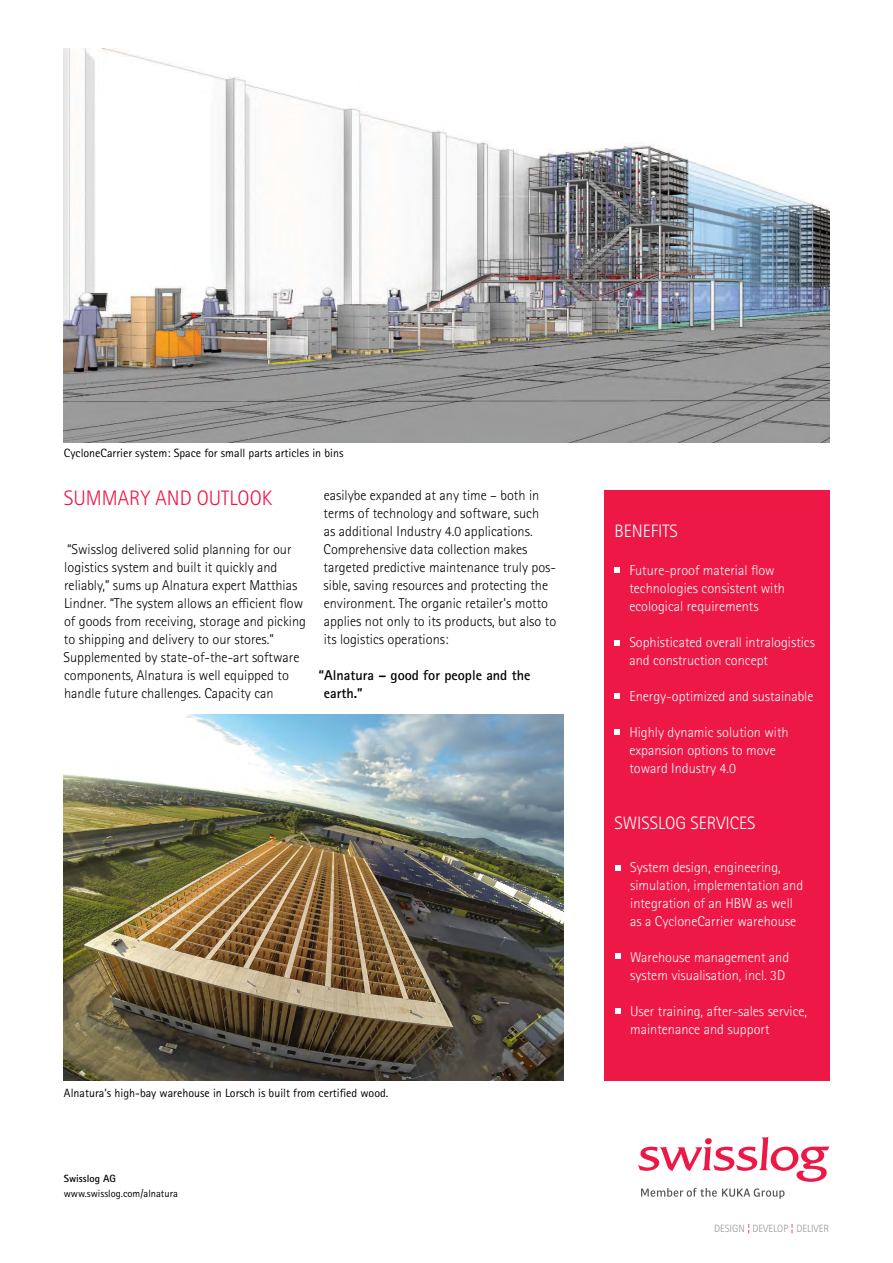
<style>
.page{position:relative;width:893px;height:1263px;background:#fff}
.page>*{position:absolute;margin:0;border:0;box-sizing:border-box;transform-origin:0 0}
.t1{font:300 21px "Rotis Sans Serif Pro";color:#ed1846}
.t2{font:300 18px "Rotis Sans Serif Pro";color:#fff}
.t3{font:300 14.25px/18px "Rotis Sans Serif Pro";color:#000}
.t4{font:300 14.25px/18px "Rotis Sans Serif Pro";color:#fff}
.t5{font:700 14.25px/18px "Rotis Sans Serif Pro";color:#000}
.t6{font:12px "Rotis Sans Serif Pro";color:#000}
.t7{font:10.5px "Rotis Sans Serif Pro";color:#000}
.t8{font:300 10.5px "Rotis Sans Serif Pro";color:#939598}
.t9{font:700 10.5px "Rotis Sans Serif Pro";color:#000}
.s1{font-weight:400;color:#ed1846}
</style>
<div class="page">
<svg style="left:641px;top:1188px;width:143px;height:11px"></svg>
<svg style="left:638px;top:1137px;width:191px;height:45px"></svg>
<img style="left:64px;top:48px;width:765px;height:394px">
<div style="left:604px;top:490px;width:225px;height:590px;background:#ed1846"></div>
<svg style="left:615px;top:568px;width:5px;height:5px"></svg>
<svg style="left:615px;top:640px;width:5px;height:5px"></svg>
<svg style="left:615px;top:694px;width:5px;height:5px"></svg>
<svg style="left:615px;top:729px;width:5px;height:5px"></svg>
<svg style="left:616px;top:954px;width:5px;height:5px"></svg>
<svg style="left:615px;top:1008px;width:6px;height:5px"></svg>
<svg style="left:616px;top:865px;width:5px;height:6px"></svg>
<img style="left:64px;top:715px;width:499px;height:365px">
<p class="t6" style="left:64px;top:446px;width:281px">CycloneCarrier system: Space for small parts articles in bins</p>
<h1 class="t1" style="left:64px;top:485px;width:210px">summary and outloo k</h1>
<p class="t3" style="left:64px;top:540px;width:244px">“Swisslog delivered solid planning for our logistics system and built it quickly and reliably,” sums up Alnatura expert Matthias Lindner. “The system allows an efficient flow of goods from receiving, storage and picking to shipping and delivery to our stores.” Supplemented by state-of-the-art software components, Alnatura is well equipped to handle future challenges. Capacity can</p>
<p class="t3" style="left:324px;top:486px;width:234px">easilybe expanded at any time – both in terms of technology and software, such<br>as additional Industry 4.0 applications.<br>Comprehensive data collection makes targeted predictive maintenance truly pos&shy;sible, saving resources and protecting the environment. The organic retailer’s motto applies not only to its products, but also to its logistics operations:</p>
<p class="t5" style="left:324px;top:666px;width:208px;text-indent:-5px">“Alnatura – good for people and the earth.”</p>
<p class="t6" style="left:64px;top:1085px;width:326px">Alnatura’s high-bay warehouse in Lorsch is built from certified wood.</p>
<p class="t9" style="left:64px;top:1171px;width:54px">Swisslog AG</p>
<p class="t7" style="left:64px;top:1187px;width:116px">www.swisslog.com/alnatura</p>
<p class="t2" style="left:614px;top:520px;width:65px">Benefits</p>
<p class="t4" style="left:629px;top:561px;width:157px">Future-proof material flow technologies consistent with ecological requirements</p>
<p class="t4" style="left:629px;top:633px;width:187px">Sophisticated overall intralogistics and construction concept</p>
<p class="t4" style="left:629px;top:687px;width:186px">Energy-optimized and sustainable</p>
<p class="t4" style="left:629px;top:723px;width:161px">Highly dynamic solution with expansion options to move toward Industry 4.0</p>
<p class="t2" style="left:614px;top:812px;width:143px">Swisslog services</p>
<p class="t4" style="left:630px;top:859px;width:175px">System design, engineering, simulation, implementation and integration of an HBW as well as a CycloneCarrier warehouse</p>
<p class="t4" style="left:630px;top:949px;width:161px">Warehouse management and system visualisation, incl. 3D</p>
<p class="t4" style="left:630px;top:1003px;width:179px">User training, after-sales service, maintenance and support</p>
<p class="t8" style="left:714px;top:1222px;width:111px">design <span class="s1">¦</span> develop <span class="s1">¦</span> DELIVER</p>
</div>
